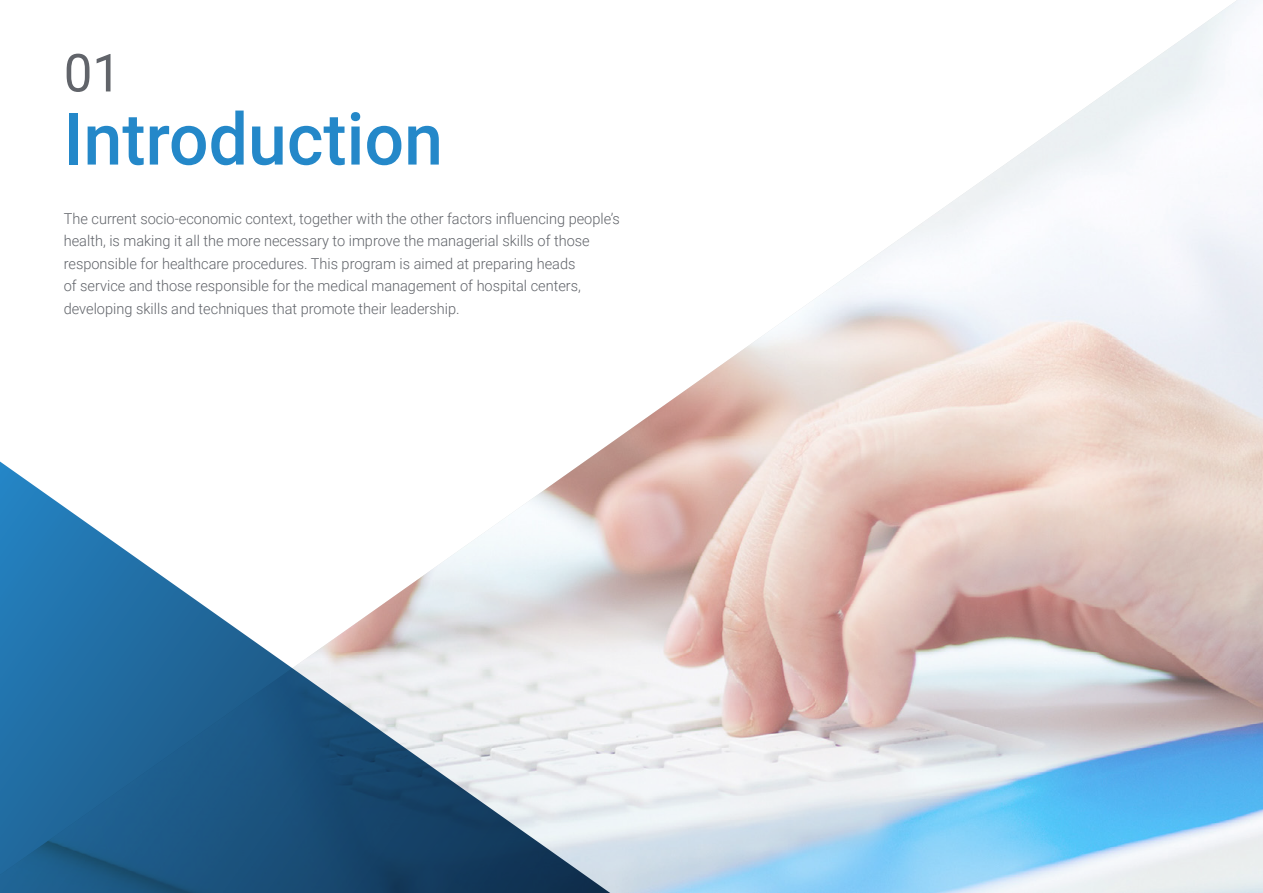
<style>
.page{position:relative;width:1263px;height:893px;background:#fff}
.page>*{position:absolute;margin:0;border:0;box-sizing:border-box;transform-origin:0 0}
.t1{font:500 72px "Roboto";color:#2488c9}
.t2{font:52.5px "Roboto";color:#61646a}
.t3{font:300 15px/22.5px "Roboto";color:#61646a}
</style>
<div class="page">
<img style="left:607px;top:0;width:656px;height:893px">
<svg style="left:0;top:446px;width:640px;height:447px"></svg>
<h2 class="t2" style="left:64px;top:36px;width:59px">01</h2>
<h1 class="t1" style="left:64px;top:89px;width:381px">Introduction</h1>
<p class="t3" style="left:64px;top:207px;width:558px">The current socio-economic context, together with the other factors influencing people’s health, is making it all the more necessary to improve the managerial skills of those responsible for healthcare procedures. This program is aimed at preparing heads<br>of service and those responsible for the medical management of hospital centers, developing skills and techniques that promote their leadership.</p>
</div>
